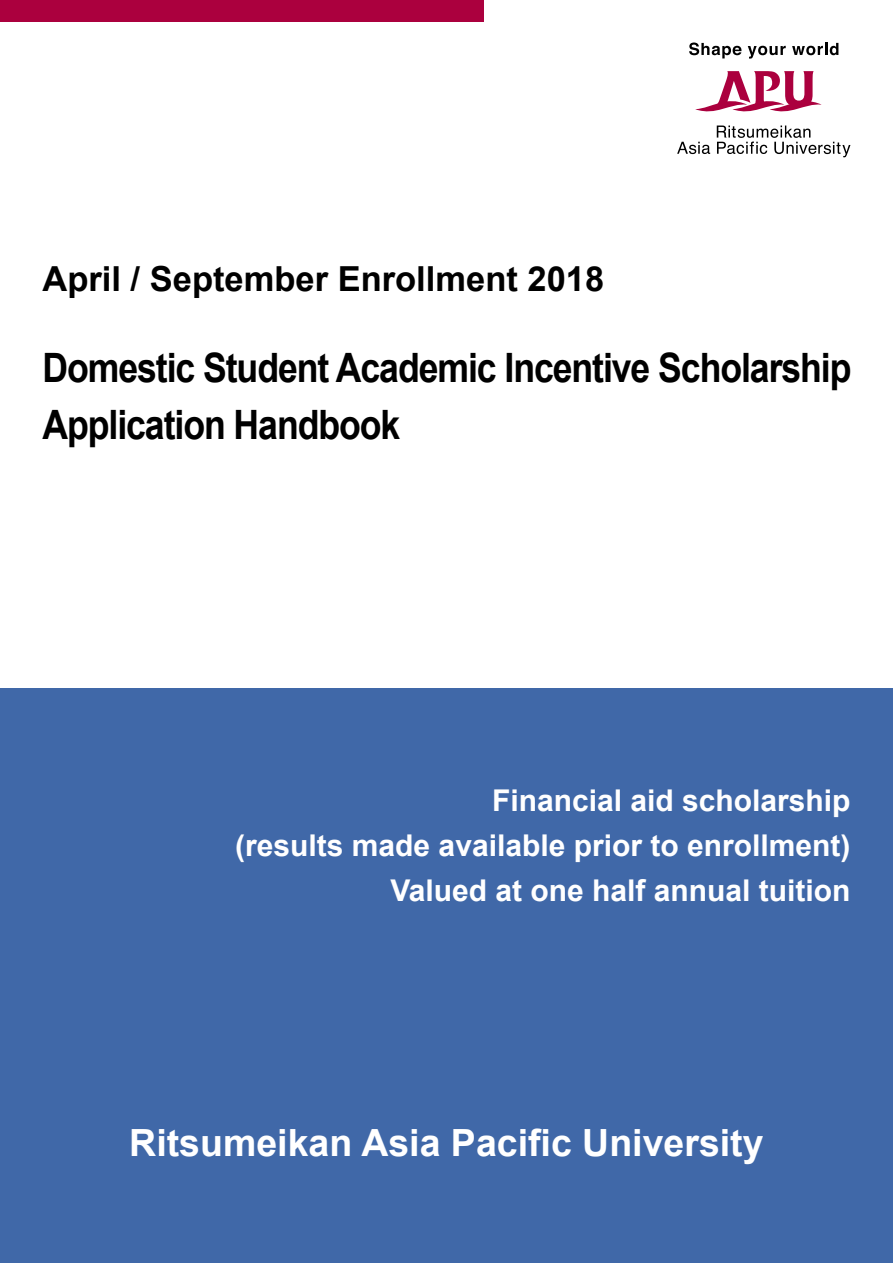
<style>
.page{position:relative;width:893px;height:1263px;background:#fff}
.page>*{position:absolute;margin:0;border:0;box-sizing:border-box;transform-origin:0 0}
.t1{font:700 40.5px/57px "Arial";letter-spacing:-.03em;color:#000;scale:.88 1}
.t2{font:700 37.5px "Arial";color:#fff}
.t3{font:700 34.5px "Arial";color:#000}
.t4{font:700 30px/45px "Arial";color:#fff;text-align:right}
</style>
<div class="page">
<div style="left:0;top:689px;width:893px;height:574px;background:#4068a8"></div>
<svg style="left:689px;top:43px;width:52px;height:15px"></svg>
<svg style="left:748px;top:46px;width:38px;height:13px"></svg>
<svg style="left:792px;top:43px;width:46px;height:12px"></svg>
<svg style="left:677px;top:142px;width:33px;height:12px"></svg>
<svg style="left:717px;top:126px;width:133px;height:31px"></svg>
<svg style="left:695px;top:71px;width:126px;height:41px"></svg>
<div style="left:0;top:0;width:484px;height:21px;background:#ab003e"></div>
<p class="t3" style="left:42px;top:256px;width:563px">April / September Enrollment 2018</p>
<h1 class="t1" style="left:42px;top:340px;width:921px">Domestic Student Academic Incentive Scholarship<br>Application Handbook</h1>
<p class="t4" style="left:235px;top:779px;width:617px">Financial aid scholarship<br>(results made available prior to enrollment)<br>Valued at one half annual tuition</p>
<p class="t2" style="left:129px;top:1118px;width:636px">Ritsumeikan Asia Pacific University</p>
</div>
